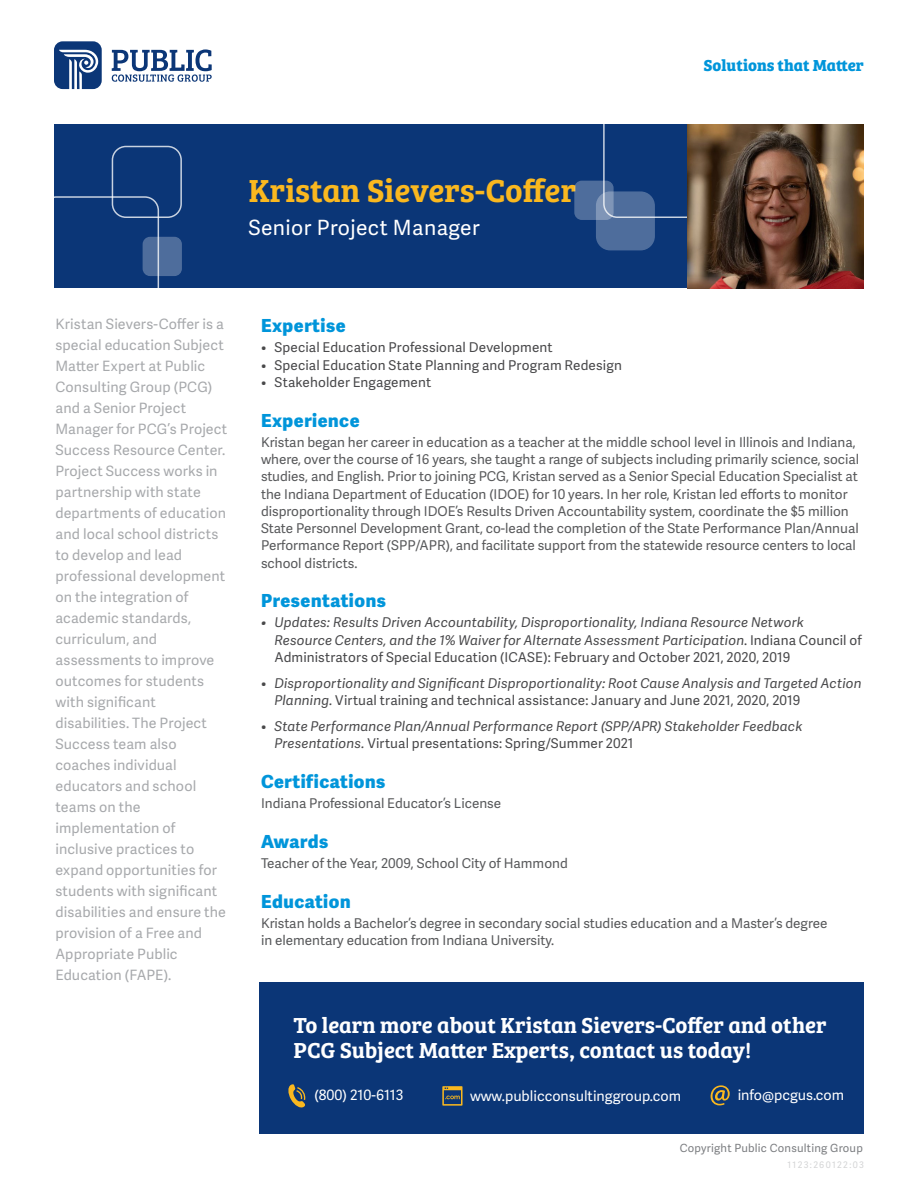
<style>
.page{position:relative;width:918px;height:1188px;background:#fff}
.page>*{position:absolute;margin:0;border:0;box-sizing:border-box;transform-origin:0 0}
.Main_Title{font:33px "Bree Serif Sb";color:#fab81f}
.t1{font:22.5px/25.5px "Bree Serif Sb";color:#fff}
.SME{font:21px "Adelle Sans";letter-spacing:.02em;color:#fff}
.SubHead{font:18px "Adelle Sans Eb";letter-spacing:.03em;color:#0095da}
.t2{font:700 16.5px "Bree Serif";color:#0095da}
.Biography{font:14.25px/21px "Adelle Sans";letter-spacing:.01em;color:#a7a9ac}
.t3{font:14.25px "Adelle Sans";color:#fff}
.Body_Copy{font:13.5px/17.2px "Adelle Sans";color:#58595b}
.t4{font:italic 13.5px/17.2px "Adelle Sans";letter-spacing:.01em;color:#48484a}
.t5{font:13.5px "Adelle Sans";letter-spacing:.01em;color:#48484a}
.t6{font:11.25px "Adelle Sans";letter-spacing:.02em;color:#7c7e81}
.MKT_CODE{font:9px "Adelle Sans";letter-spacing:.15em;color:#d3d4d5}
.s1{font-style:normal}
</style>
<div class="page">
<div style="left:260px;top:983px;width:604px;height:151px;background:#0b3677"></div>
<div style="left:54px;top:124px;width:634px;height:164px;background:#0b3677"></div>
<div style="left:603px;top:79px;width:135px;height:139px;border:2px solid #fff;border-radius:14px"></div>
<div style="left:597px;top:192px;width:57px;height:58px;background:#4e6d9c;border-radius:14px"></div>
<div style="left:596px;top:191px;width:59px;height:59px;border:2px solid #fff;border-radius:14px"></div>
<div style="left:112px;top:146px;width:70px;height:72px;border:2px solid #fff;border-radius:14px"></div>
<svg style="left:575px;top:181px;width:38px;height:38px"></svg>
<div style="left:574px;top:181px;width:40px;height:39px;border:2px solid #fff;border-radius:7px"></div>
<div style="left:143px;top:238px;width:38px;height:37px;background:#4e6d9c;border-radius:7px"></div>
<div style="left:143px;top:237px;width:39px;height:39px;border:2px solid #fff;border-radius:7px"></div>
<div style="left:42px;top:196px;width:117px;height:121px;border:2px solid #fff;border-radius:14px"></div>
<img style="left:688px;top:124px;width:176px;height:164px">
<svg style="left:54px;top:41px;width:48px;height:48px"></svg>
<svg style="left:112px;top:49px;width:100px;height:33px"></svg>
<svg style="left:288px;top:1084px;width:18px;height:24px"></svg>
<svg style="left:711px;top:1085px;width:19px;height:20px"></svg>
<svg style="left:442px;top:1086px;width:21px;height:20px"></svg>
<p class="Main_Title" style="left:248px;top:165px;width:329px">Kristan Sievers-Coffer</p>
<p class="SME" style="left:248px;top:212px;width:233px">Senior Project Manager</p>
<p class="t2" style="left:704px;top:52px;width:162px">Solutions that Matter</p>
<p class="Biography" style="left:55px;top:313px;width:173px">Kristan Sievers-Coffer is a special education Subject<br>Matter Expert at Public<br>Consulting Group (PCG) and a Senior Project<br>Manager for PCG’s Project<br>Success Resource Center.<br>Project Success works in partnership with state departments of education and local school districts to develop and lead professional development on the integration of academic standards, curriculum, and assessments to improve outcomes for students with significant disabilities. The Project<br>Success team also coaches individual educators and school teams on the implementation of inclusive practices to expand opportunities for students with significant disabilities and ensure the provision of a Free and<br>Appropriate Public<br>Education (FAPE).</p>
<p class="SubHead" style="left:261px;top:313px;width:86px">Expertise</p>
<p class="t5" style="left:261px;top:338px;width:293px">• Special Education Professional Development</p>
<p class="t5" style="left:261px;top:355px;width:362px">• Special Education State Planning and Program Redesign</p>
<p class="t5" style="left:261px;top:372px;width:172px">• Stakeholder Engagement</p>
<p class="SubHead" style="left:261px;top:407px;width:100px">Experience</p>
<p class="Body_Copy" style="left:261px;top:433px;width:600px">Kristan began her career in education as a teacher at the middle school level in Illinois and Indiana, where, over the course of 16 years, she taught a range of subjects including primarily science, social studies, and English. Prior to joining PCG, Kristan served as a Senior Special Education Specialist at the Indiana Department of Education (IDOE) for 10 years. In her role, Kristan led efforts to monitor disproportionality through IDOE’s Results Driven Accountability system, coordinate the $5 million State Personnel Development Grant, co-lead the completion of the State Performance Plan/Annual Performance Report (SPP/APR), and facilitate support from the statewide resource centers to local school districts.</p>
<p class="SubHead" style="left:261px;top:588px;width:126px">Presentations</p>
<p class="t4" style="left:274px;top:613px;width:589px;text-indent:-14px">• Updates: Results Driven Accountability, Disproportionality, Indiana Resource Network<br>Resource Centers, and the 1% Waiver for Alternate Assessment Participation<span class="s1">. Indiana Council of<br>Administrators of Special Education (ICASE): February and October 2021, 2020, 2019</span></p>
<p class="t4" style="left:274px;top:674px;width:589px;text-indent:-14px"><span class="s1">•</span> Disproportionality and Significant Disproportionality: Root Cause Analysis and Targeted Action<br>Planning. <span class="s1">Virtual training and technical assistance: January and June 2021, 2020, 2019</span></p>
<p class="t4" style="left:274px;top:717px;width:529px;text-indent:-14px"><span class="s1">•</span> State Performance Plan/Annual Performance Report (SPP/APR) Stakeholder Feedback<br>Presentations. <span class="s1">Virtual presentations: Spring/Summer 2021</span></p>
<p class="SubHead" style="left:261px;top:768px;width:126px">Certifications</p>
<p class="Body_Copy" style="left:261px;top:794px;width:242px">Indiana Professional Educator’s License</p>
<p class="SubHead" style="left:261px;top:828px;width:69px">Awards</p>
<p class="Body_Copy" style="left:261px;top:854px;width:308px">Teacher of the Year, 2009, School City of Hammond</p>
<p class="SubHead" style="left:261px;top:888px;width:91px">Education</p>
<p class="Body_Copy" style="left:261px;top:914px;width:568px">Kristan holds a Bachelor’s degree in secondary social studies education and a Master’s degree in elementary education from Indiana University.</p>
<p class="t1" style="left:294px;top:1011px;width:535px">To learn more about Kristan Sievers-Coffer and other<br>PCG Subject Matter Experts, contact us today!</p>
<p class="t3" style="left:314px;top:1085px;width:91px">(800) 210-6113</p>
<p class="t3" style="left:470px;top:1086px;width:213px">www.publicconsultinggroup.com</p>
<p class="t3" style="left:738px;top:1084px;width:108px">info@pcgus.com</p>
<p class="t6" style="left:680px;top:1140px;width:185px">Copyright Public Consulting Group</p>
<p class="MKT_CODE" style="left:788px;top:1158px;width:78px">1123:260122:03</p>
</div>
